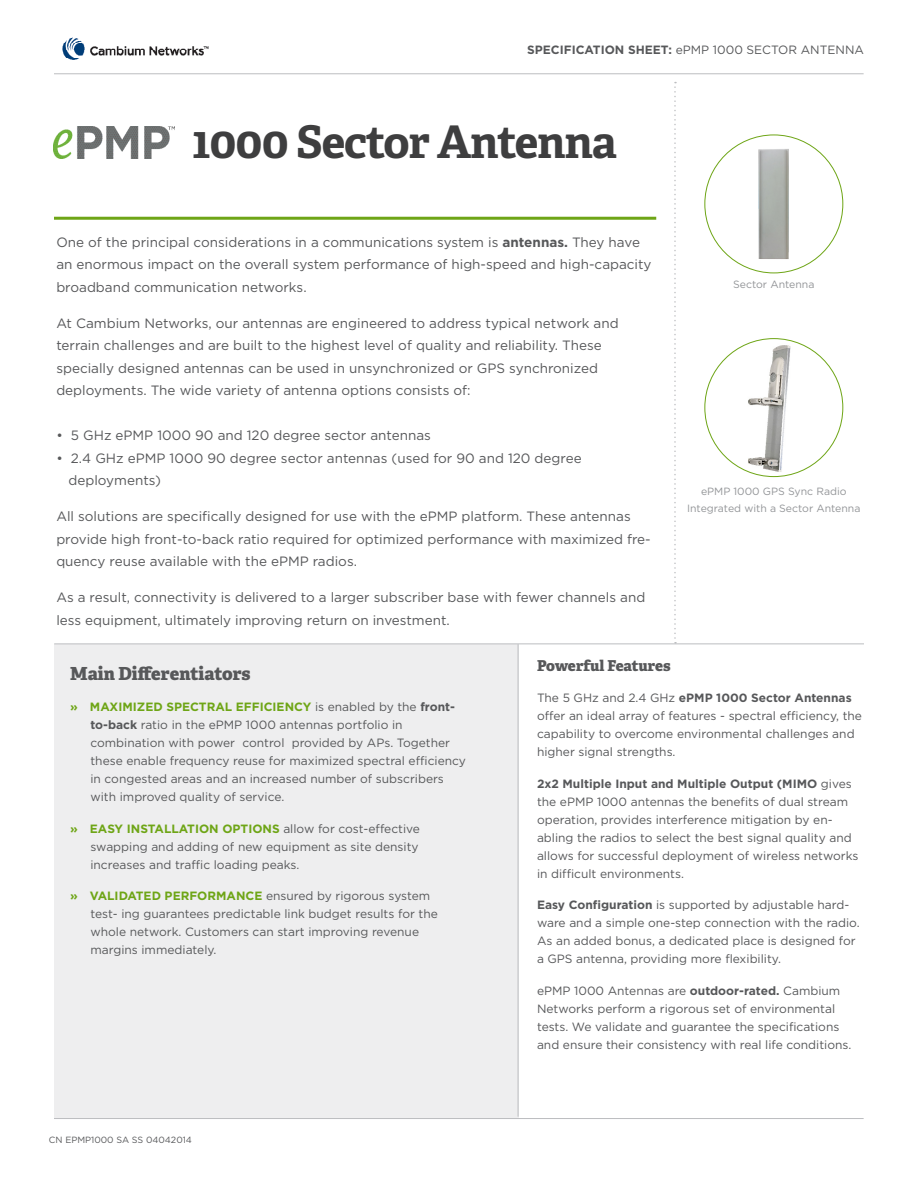
<style>
.page{position:relative;width:918px;height:1188px;background:#fff}
.page>*{position:absolute;margin:0;border:0;box-sizing:border-box;transform-origin:0 0}
.Main_Title{font:700 45px "Adelle";letter-spacing:-.02em;color:#3e3e3f}
.Sub_Heading{font:800 18px "Adelle";color:#57585a}
.Sub_Heading_Small{font:800 15px "Adelle";letter-spacing:-.01em;color:#57585a}
.Lead_In{font:13.5px/22.5px "Gotham";color:#57585a}
.Body_Copy{font:12px/18px "Gotham";color:#57585a}
.Caption_Center{font:10.5px/16.8px "Gotham";color:#939598;text-align:center}
.t1{font:9px "Gotham";color:#76787b}
.t2{font:9px "Gotham";color:#57585a}
.s1{font-weight:700}
.s2{font-weight:700;color:#6ea516}
</style>
<div class="page">
<img style="left:758px;top:149px;width:31px;height:110px">
<div style="left:55px;top:644px;width:464px;height:474px;background:#eeeeef"></div>
<img style="left:53px;top:127px;width:121px;height:31px">
<hr style="left:54px;top:217px;width:602px;height:3px;background:#6ea516">
<hr style="left:54px;top:73px;width:810px;height:1px;background:#bcbdc0">
<hr style="left:54px;top:1118px;width:810px;height:1px;background:#bcbdc0">
<hr style="left:54px;top:644px;width:810px;height:1px;background:#bcbdc0">
<svg style="left:674px;top:82px;width:2px;height:562px"></svg>
<img style="left:739px;top:343px;width:67px;height:132px">
<hr style="left:518px;top:644px;width:1px;height:473px;background:#bcbdc0">
<img style="left:62px;top:37px;width:147px;height:23px">
<p class="Body_Copy" style="left:527px;top:41px;width:338px"><span class="s1">SPECIFICATION SHEET:</span> ePMP 1000 SECTOR ANTENNA</p>
<p class="Main_Title" style="left:192px;top:113px;width:426px">1000 Sector Antenna</p>
<p class="Lead_In" style="left:56px;top:230px;width:597px">One of the principal considerations in a communications system is <span class="s1">antennas.</span> They have an enormous impact on the overall system performance of high-speed and high-capacity broadband communication networks.</p>
<p class="Lead_In" style="left:56px;top:311px;width:564px">At Cambium Networks, our antennas are engineered to address typical network and terrain challenges and are built to the highest level of quality and reliability. These specially designed antennas can be used in unsynchronized or GPS synchronized deployments. The wide variety of antenna options consists of:</p>
<p class="Lead_In" style="left:56px;top:424px;width:376px">• 5 GHz ePMP 1000 90 and 120 degree sector antennas</p>
<p class="Lead_In" style="left:68px;top:446px;width:515px;text-indent:-12px">• 2.4 GHz ePMP 1000 90 degree sector antennas (used for 90 and 120 degree deployments)</p>
<p class="Lead_In" style="left:56px;top:505px;width:596px">All solutions are specifically designed for use with the ePMP platform. These antennas provide high front-to-back ratio required for optimized performance with maximized fre&shy;quency reuse available with the ePMP radios.</p>
<p class="Lead_In" style="left:56px;top:586px;width:590px">As a result, connectivity is delivered to a larger subscriber base with fewer channels and less equipment, ultimately improving return on investment.</p>
<p class="Sub_Heading" style="left:70px;top:661px;width:182px">Main Differentiators</p>
<p class="Body_Copy" style="left:90px;top:698px;width:377px;text-indent:-20px"><span class="s2">» MAXIMIZED SPECTRAL EFFICIENCY</span> is enabled by the <span class="s1">front&shy;to-back</span> ratio in the ePMP 1000 antennas portfolio in combination with power control provided by APs. Together these enable frequency reuse for maximized spectral efficiency in congested areas and an increased number of subscribers with improved quality of service.</p>
<p class="Body_Copy" style="left:90px;top:819px;width:331px;text-align:justify;text-indent:-20px"><span class="s2">» EASY INSTALLATION OPTIONS</span> allow for cost-effective swapping and adding of new equipment as site density increases and traffic loading peaks.</p>
<p class="Body_Copy" style="left:90px;top:887px;width:349px;text-indent:-20px"><span class="s2">» VALIDATED PERFORMANCE</span> ensured by rigorous system test- ing guarantees predictable link budget results for the whole network. Customers can start improving revenue margins immediately.</p>
<p class="Caption_Center" style="left:733px;top:275px;width:83px">Sector Antenna</p>
<p class="Caption_Center" style="left:687px;top:483px;width:175px">ePMP 1000 GPS Sync Radio<br>Integrated with a Sector Antenna</p>
<p class="Sub_Heading_Small" style="left:537px;top:655px;width:135px">Powerful Features</p>
<p class="Body_Copy" style="left:537px;top:689px;width:327px">The 5 GHz and 2.4 GHz <span class="s1">ePMP 1000 Sector Antennas </span>offer an ideal array of features - spectral efficiency, the capability to overcome environmental challenges and higher signal strengths.</p>
<p class="Body_Copy" style="left:537px;top:774px;width:323px"><span class="s1">2x2 Multiple Input and Multiple Output (MIMO</span> gives the ePMP 1000 antennas the benefits of dual stream operation, provides interference mitigation by en&shy;abling the radios to select the best signal quality and allows for successful deployment of wireless networks in difficult environments.</p>
<p class="Body_Copy" style="left:537px;top:896px;width:324px"><span class="s1">Easy Configuration</span> is supported by adjustable hard&shy;ware and a simple one-step connection with the radio.<br>As an added bonus, a dedicated place is designed for a GPS antenna, providing more flexibility.</p>
<p class="Body_Copy" style="left:537px;top:981px;width:316px">ePMP 1000 Antennas are <span class="s1">outdoor-rated.</span> Cambium Networks perform a rigorous set of environmental tests. We validate and guarantee the specifications and ensure their consistency with real life conditions.</p>
<p class="t2" style="left:49px;top:1135px;width:145px">CN EPMP1000 SA SS 04042014</p>
<p class="t1" style="left:53px;top:1135px;width:138px">CN EPMP1000 SA SS 01132014</p>
</div>
